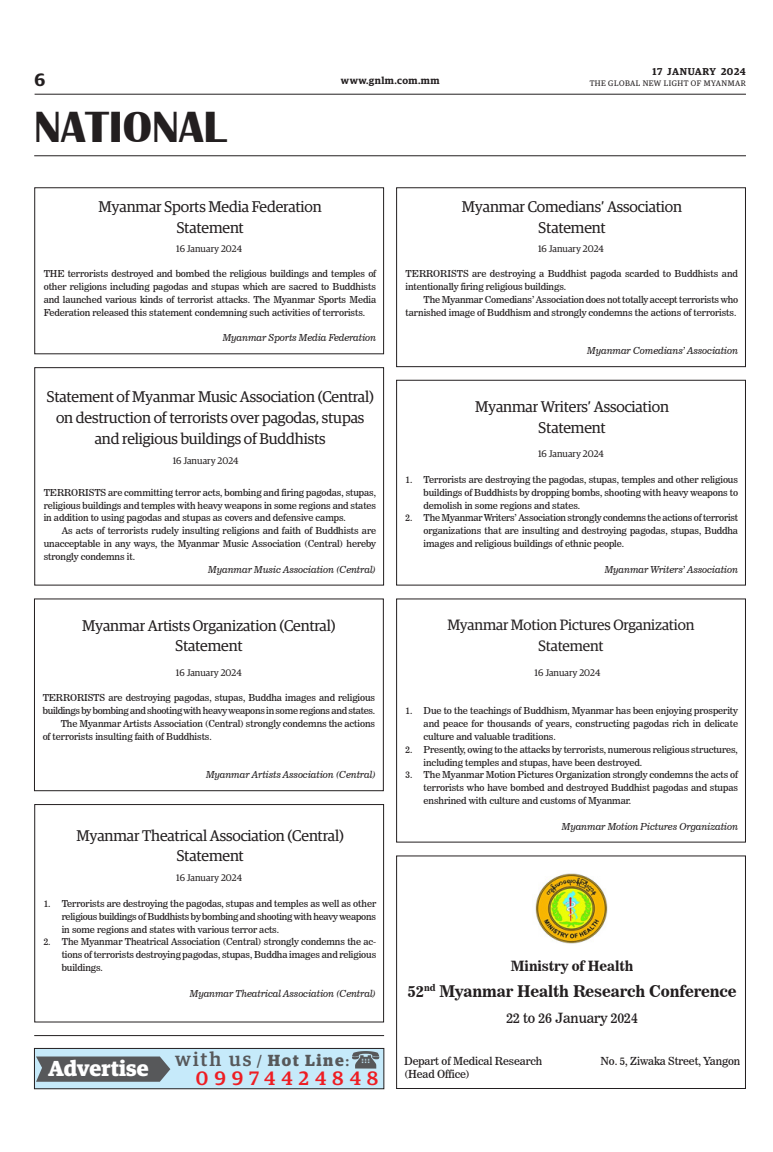
<style>
.page{position:relative;width:773px;height:1152px;background:#fff}
.page>*{position:absolute;margin:0;border:0;box-sizing:border-box;transform-origin:0 0}
.t1{font:700 45px "Britannic";color:#231f20}
.t2{font:700 21.8px "Guardian Egyp";color:#fff}
.t3{font:500 19.5px "Guardian Egyp";letter-spacing:.3em;color:#ee1d23}
.t4{font:600 18px "Guardian Egyp";color:#231f20}
.t5{font:700 16.1px "Guardian Egyp";letter-spacing:.1em;color:#57585a}
._2nd_Body{font:16px "News 706 BT Bold C";letter-spacing:-.01em;color:#231f20}
.Brief_2nd_Body{font:15.5px/20.6px "Guardian Egyp";letter-spacing:-.01em;color:#231f20;text-align:center}
.Brief_2nd_Body-2{font:15px "Guardian Egyp";letter-spacing:-.01em;color:#231f20}
._2nd_Body-2{font:14px "News 706 BT Roman C";letter-spacing:-.01em;color:#231f20}
._2nd_Body-3{font:14px "News 706 BT Bold C";letter-spacing:-.01em;color:#231f20}
._2nd_Body-4{font:11px "News 706 BT Roman C";letter-spacing:-.01em;color:#231f20}
.t6{font:600 10px "Guardian Egyp";letter-spacing:.045em;color:#231f20}
._2nd_Body-5{font:9.5px/12.9px "News 706 BT Roman C";letter-spacing:-.01em;color:#231f20;text-align:justify}
.Normal_Para{font:9.5px/12.9px "News 706 BT Roman C";letter-spacing:-.01em;color:#231f20;text-align:justify}
._2nd_Body-6{font:9.5px "News 706 BT Italic C";letter-spacing:-.01em;color:#231f20}
.Normal_Para-2{font:9.5px/12.9px "News 706 BT Roman C";letter-spacing:-.03em;color:#231f20}
.t7{font:9.5px "Guardian Egyp";color:#231f20}
.t8{font:8px "Guardian Egyp";letter-spacing:.06em;color:#231f20}
.s1{font-weight:500;font-size:19.7px}
.s2{font-weight:500;font-size:15.2px}
.s3{font-weight:500}
</style>
<div class="page">
<hr style="left:35px;top:94px;width:711px;height:1px;background:#231f20">
<hr style="left:34px;top:156px;width:712px;height:1px;background:#231f20">
<div style="left:34px;top:187px;width:350px;height:167px;border:1px solid #231f20"></div>
<div style="left:34px;top:367px;width:350px;height:219px;border:1px solid #231f20"></div>
<div style="left:34px;top:598px;width:350px;height:193px;border:1px solid #231f20"></div>
<div style="left:34px;top:804px;width:350px;height:219px;border:1px solid #231f20"></div>
<div style="left:396px;top:187px;width:350px;height:180px;border:1px solid #231f20"></div>
<div style="left:396px;top:380px;width:350px;height:206px;border:1px solid #231f20"></div>
<div style="left:396px;top:598px;width:350px;height:245px;border:1px solid #231f20"></div>
<div style="left:396px;top:855px;width:350px;height:234px;border:1px solid #231f20"></div>
<img style="left:535px;top:873px;width:73px;height:71px">
<hr style="left:34px;top:1035px;width:350px;height:1px;background:#231f20">
<div style="left:34px;top:1048px;width:350px;height:41px;background:#c6eafa"></div>
<div style="left:34px;top:1048px;width:350px;height:41px;border:1px solid #231f20"></div>
<svg style="left:352px;top:1051px;width:27px;height:18px"></svg>
<svg style="left:36px;top:1057px;width:134px;height:25px"></svg>
<h3 class="t4" style="left:35px;top:67px;width:12px">6</h3>
<h1 class="t1" style="left:34px;top:101px;width:193px">NATIONAL</h1>
<p class="t6" style="left:652px;top:64px;width:95px">17 JANUARY 2024</p>
<p class="t6" style="left:341px;top:73px;width:100px">www.gnlm.com.mm</p>
<p class="t8" style="left:589px;top:78px;width:158px">THE GLOBAL NEW LIGHT OF MYANMAR</p>
<p class="Brief_2nd_Body" style="left:99px;top:196px;width:225px">Myanmar Sports Media Federation</p>
<p class="Brief_2nd_Body" style="left:176px;top:216px;width:69px">Statement</p>
<p class="t7" style="left:176px;top:242px;width:67px">16 January 2024</p>
<p class="Normal_Para" style="left:44px;top:267px;width:334px">THE terrorists destroyed and bombed the religious buildings and temples of other religions including pagodas and stupas which are sacred to Buddhists and launched various kinds of terrorist attacks. The Myanmar Sports Media Federation released this statement condemning such activities of terrorists.</p>
<p class="_2nd_Body-6" style="left:223px;top:332px;width:155px">Myanmar Sports Media Federation</p>
<p class="Brief_2nd_Body" style="left:46px;top:386px;width:329px">Statement of Myanmar Music Association (Central) on destruction of terrorists over pagodas, stupas and religious buildings of Buddhists</p>
<p class="t7" style="left:173px;top:454px;width:67px">16 January 2024</p>
<p class="Normal_Para" style="left:44px;top:486px;width:334px">TERRORISTS are committing terror acts, bombing and firing pagodas, stupas, religious buildings and temples with heavy weapons in some regions and states in addition to using pagodas and stupas as covers and defensive camps.</p>
<p class="_2nd_Body-5" style="left:44px;top:524px;width:334px;text-indent:18px">As acts of terrorists rudely insulting religions and faith of Buddhists are unacceptable in any ways, the Myanmar Music Association (Central) hereby strongly condemns it.</p>
<p class="_2nd_Body-6" style="left:208px;top:564px;width:169px">Myanmar Music Association (Central)</p>
<p class="Brief_2nd_Body" style="left:82px;top:614px;width:255px">Myanmar Artists Organization (Central)</p>
<p class="Brief_2nd_Body" style="left:175px;top:635px;width:69px">Statement</p>
<p class="t7" style="left:176px;top:666px;width:67px">16 January 2024</p>
<p class="Normal_Para-2" style="left:43px;top:691px;width:334px">TERRORISTS are destroying pagodas, stupas, Buddha images and religious buildings by bombing and shooting with heavy weapons in some regions and states.</p>
<p class="_2nd_Body-5" style="left:43px;top:717px;width:334px;text-indent:18px">The Myanmar Artists Association (Central) strongly condemns the actions of terrorists insulting faith of Buddhists.</p>
<p class="_2nd_Body-6" style="left:206px;top:769px;width:171px">Myanmar Artists Association (Central)</p>
<p class="Brief_2nd_Body" style="left:76px;top:824px;width:269px">Myanmar Theatrical Association (Central)</p>
<p class="Brief_2nd_Body" style="left:176px;top:845px;width:69px">Statement</p>
<p class="t7" style="left:176px;top:871px;width:67px">16 January 2024</p>
<p class="_2nd_Body-5" style="left:62px;top:897px;width:316px;text-indent:-18px">1. Terrorists are destroying the pagodas, stupas and temples as well as other religious buildings of Buddhists by bombing and shooting with heavy weapons in some regions and states with various terror acts.</p>
<p class="_2nd_Body-5" style="left:62px;top:936px;width:316px;text-indent:-18px">2. The Myanmar Theatrical Association (Central) strongly condemns the ac&shy;tions of terrorists destroying pagodas, stupas, Buddha images and religious buildings.</p>
<p class="_2nd_Body-6" style="left:190px;top:988px;width:188px">Myanmar Theatrical Association (Central)</p>
<p class="t2" style="left:48px;top:1052px;width:102px">Advertise</p>
<p class="t5" style="left:175px;top:1048px;width:176px"><span class="s1">with us</span> <span class="s2">/</span> Hot Line<span class="s3">:</span></p>
<p class="t3" style="left:196px;top:1064px;width:184px">09974424848</p>
<p class="Brief_2nd_Body" style="left:462px;top:196px;width:222px">Myanmar Comedians’ Association</p>
<p class="Brief_2nd_Body" style="left:538px;top:216px;width:69px">Statement</p>
<p class="t7" style="left:538px;top:242px;width:67px">16 January 2024</p>
<p class="Normal_Para" style="left:405px;top:267px;width:334px">TERRORISTS are destroying a Buddhist pagoda scarded to Buddhists and intentionally firing religious buildings.</p>
<p class="_2nd_Body-5" style="left:405px;top:293px;width:334px;text-align:right">The Myanmar Comedians’ Association does not totally accept terrorists who tarnished image of Buddhism and strongly condemns the actions of terrorists.</p>
<p class="_2nd_Body-6" style="left:587px;top:345px;width:152px">Myanmar Comedians’ Association</p>
<p class="Brief_2nd_Body" style="left:475px;top:396px;width:195px">Myanmar Writers’ Association</p>
<p class="Brief_2nd_Body" style="left:538px;top:416px;width:69px">Statement</p>
<p class="t7" style="left:538px;top:447px;width:67px">16 January 2024</p>
<p class="_2nd_Body-5" style="left:423px;top:473px;width:316px;text-indent:-18px">1. Terrorists are destroying the pagodas, stupas, temples and other religious buildings of Buddhists by dropping bombs, shooting with heavy weapons to demolish in some regions and states.</p>
<p class="_2nd_Body-5" style="left:423px;top:511px;width:316px;text-indent:-18px">2. The Myanmar Writers’ Association strongly condemns the actions of terrorist organizations that are insulting and destroying pagodas, stupas, Buddha images and religious buildings of ethnic people.</p>
<p class="_2nd_Body-6" style="left:604px;top:564px;width:135px">Myanmar Writers’ Association</p>
<p class="Brief_2nd_Body-2" style="left:447px;top:615px;width:248px">Myanmar Motion Pictures Organization</p>
<p class="Brief_2nd_Body-2" style="left:538px;top:635px;width:67px">Statement</p>
<p class="t7" style="left:534px;top:666px;width:67px">16 January 2024</p>
<p class="_2nd_Body-5" style="left:423px;top:704px;width:316px;text-indent:-18px">1. Due to the teachings of Buddhism, Myanmar has been enjoying prosperity and peace for thousands of years, constructing pagodas rich in delicate culture and valuable traditions.</p>
<p class="_2nd_Body-5" style="left:423px;top:743px;width:316px;text-indent:-18px">2. Presently, owing to the attacks by terrorists, numerous religious structures, including temples and stupas, have been destroyed.</p>
<p class="_2nd_Body-5" style="left:423px;top:768px;width:316px;text-indent:-18px">3. The Myanmar Motion Pictures Organization strongly condemns the acts of terrorists who have bombed and destroyed Buddhist pagodas and stupas enshrined with culture and customs of Myanmar.</p>
<p class="_2nd_Body-6" style="left:562px;top:821px;width:178px">Myanmar Motion Pictures Organization</p>
<p class="_2nd_Body-3" style="left:511px;top:958px;width:124px">Ministry of Health</p>
<p class="_2nd_Body" style="left:407px;top:981px;width:331px">52<sup>nd</sup> Myanmar Health Research Conference</p>
<p class="_2nd_Body-2" style="left:506px;top:1009px;width:133px">22 to 26 January 2024</p>
<p class="_2nd_Body-4" style="left:404px;top:1054px;width:140px">Depart of Medical Research</p>
<p class="_2nd_Body-4" style="left:600px;top:1054px;width:141px">No. 5, Ziwaka Street, Yangon</p>
<p class="_2nd_Body-4" style="left:404px;top:1068px;width:67px">(Head Office)</p>
</div>
